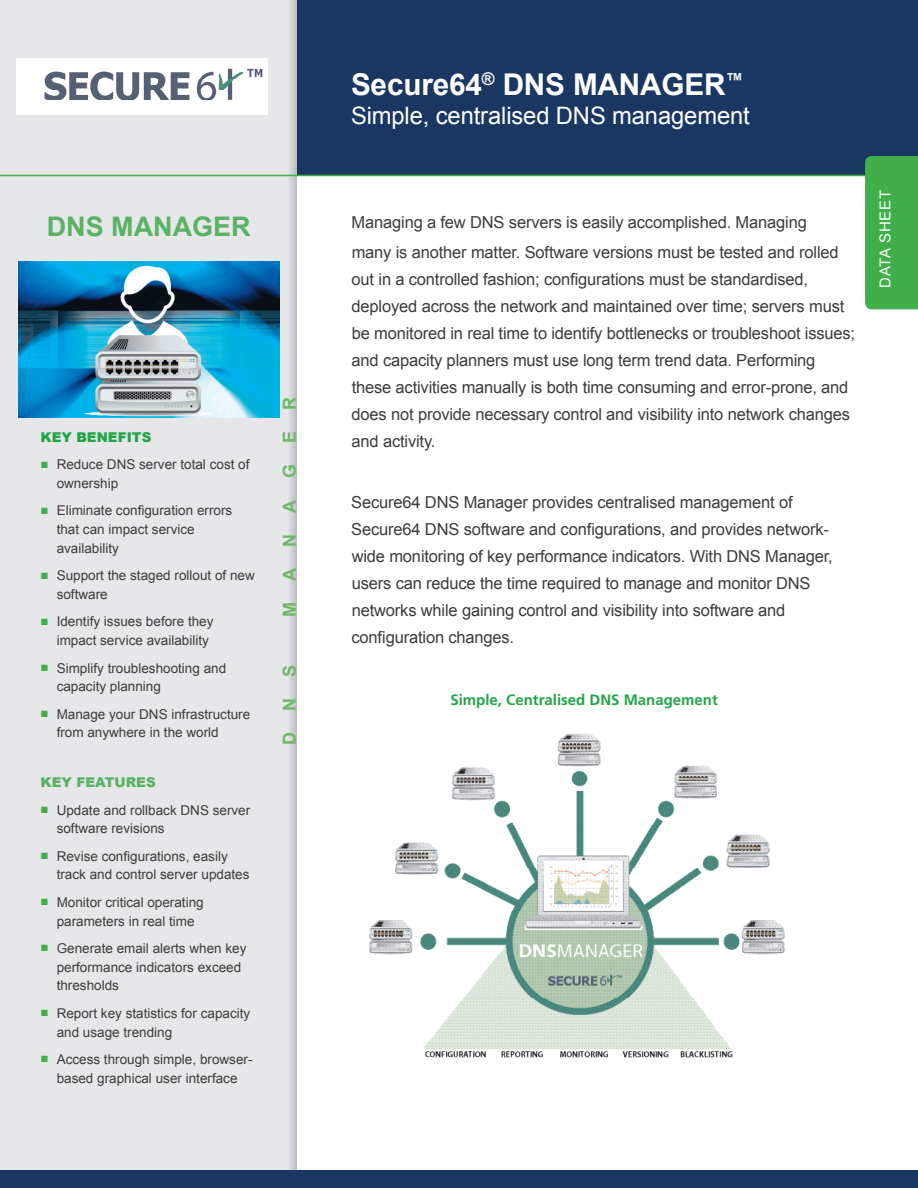
<style>
.page{position:relative;width:918px;height:1188px;background:#fff}
.page>*{position:absolute;margin:0;border:0;box-sizing:border-box;transform-origin:0 0}
.t1{font:700 30px "Arial";letter-spacing:-.005em;color:#fff}
.t2{font:700 27px "Arial";color:#5ab265}
.t3{font:24px "Arial";letter-spacing:-.005em;color:#fff}
.t4{font:700 18px "Arial";letter-spacing:1.18em;color:#6eba66}
.t5{font:16.5px/27px "Arial";letter-spacing:-.01em;color:#3c3c3d}
.t6{font:700 15px "Frutiger";color:#21a549}
.t7{font:15px "Arial";letter-spacing:.05em;color:#fff}
.t8{font:13.5px/18.8px "Arial";color:#3c3c3d}
.t9{font:900 13.5px "Arial";color:#21a549}
.t10{font:900 13.5px "Arial";color:#5ab265}
.s1{font-weight:900;color:#40ae49}
</style>
<div class="page">
<div style="left:0;top:0;width:297px;height:1188px;background:#e6e7e9"></div>
<svg style="left:287px;top:0;width:10px;height:1170px"></svg>
<div style="left:297px;top:0;width:621px;height:176px;background:#1a3763"></div>
<hr style="left:0;top:175px;width:918px;height:1px;background:#40ae49">
<div style="left:865px;top:156px;width:53px;height:153px;background:#40ae49"></div>
<div style="left:0;top:1170px;width:918px;height:18px;background:#1a3763"></div>
<img style="left:18px;top:261px;width:261px;height:157px">
<img style="left:369px;top:733px;width:416px;height:325px">
<img style="left:16px;top:58px;width:251px;height:56px">
<h2 class="t2" style="left:47px;top:208px;width:205px">DNS MANAGER</h2>
<p class="t9" style="left:40px;top:427px;width:112px">KEY BENEFITS</p>
<p class="t8" style="left:57px;top:455px;width:194px;text-indent:-16px"><span class="s1">■</span> Reduce DNS server total cost of ownership</p>
<p class="t8" style="left:57px;top:501px;width:177px;text-indent:-16px"><span class="s1">■</span> Eliminate configuration errors that can impact service availability</p>
<p class="t8" style="left:57px;top:566px;width:200px;text-indent:-16px"><span class="s1">■</span> Support the staged rollout of new software</p>
<p class="t8" style="left:57px;top:612px;width:158px;text-indent:-16px"><span class="s1">■</span> Identify issues before they impact service availability</p>
<p class="t8" style="left:57px;top:659px;width:171px;text-indent:-16px"><span class="s1">■</span> Simplify troubleshooting and capacity planning</p>
<p class="t8" style="left:57px;top:705px;width:195px;text-indent:-16px"><span class="s1">■</span> Manage your DNS infrastructure from anywhere in the world</p>
<p class="t10" style="left:40px;top:772px;width:117px">KEY FEATURES</p>
<p class="t8" style="left:57px;top:801px;width:195px;text-indent:-16px"><span class="s1">■</span> Update and rollback DNS server software revisions</p>
<p class="t8" style="left:57px;top:847px;width:194px;text-indent:-16px"><span class="s1">■</span> Revise configurations, easily track and control server updates</p>
<p class="t8" style="left:40px;top:893px;width:165px;text-align:center"><span class="s1">■</span> Monitor critical operating parameters in real time</p>
<p class="t8" style="left:57px;top:939px;width:191px;text-indent:-16px"><span class="s1">■</span> Generate email alerts when key performance indicators exceed thresholds</p>
<p class="t8" style="left:57px;top:1004px;width:195px;text-indent:-16px"><span class="s1">■</span> Report key statistics for capacity and usage trending</p>
<p class="t8" style="left:40px;top:1050px;width:214px;text-align:center"><span class="s1">■</span> Access through simple, browser&shy;based graphical user interface</p>
<p class="t4" style="left:278px;top:617px;width:222px;rotate:-90deg">MANAGER</p>
<p class="t4" style="left:278px;top:745px;width:82px;rotate:-90deg">DNS</p>
<h1 class="t1" style="left:351px;top:65px;width:394px">Secure64<sup>®</sup> DNS MANAGER<sup>™</sup></h1>
<h3 class="t3" style="left:351px;top:100px;width:400px">Simple, centralised DNS management</h3>
<p class="t5" style="left:352px;top:207px;width:489px;line-height:30.3px">Managing a few DNS servers is easily accomplished. Managing many is another matter. Software versions must be tested and rolled</p>
<p class="t5" style="left:352px;top:266px;width:505px">out in a controlled fashion; configurations must be standardised, deployed across the network and maintained over time; servers must be monitored in real time to identify bottlenecks or troubleshoot issues; and capacity planners must use long term trend data. Performing these activities manually is both time consuming and error-prone, and does not provide necessary control and visibility into network changes and activity.</p>
<p class="t5" style="left:351px;top:489px;width:483px">Secure64 DNS Manager provides centralised management of Secure64 DNS software and configurations, and provides network&shy;wide monitoring of key performance indicators. With DNS Manager, users can reduce the time required to manage and monitor DNS networks while gaining control and visibility into software and configuration changes.</p>
<p class="t6" style="left:450px;top:691px;width:269px">Simple, Centralised DNS Management</p>
<p class="t7" style="left:875px;top:288px;width:99px;rotate:-90deg">DATA SHEET</p>
</div>
